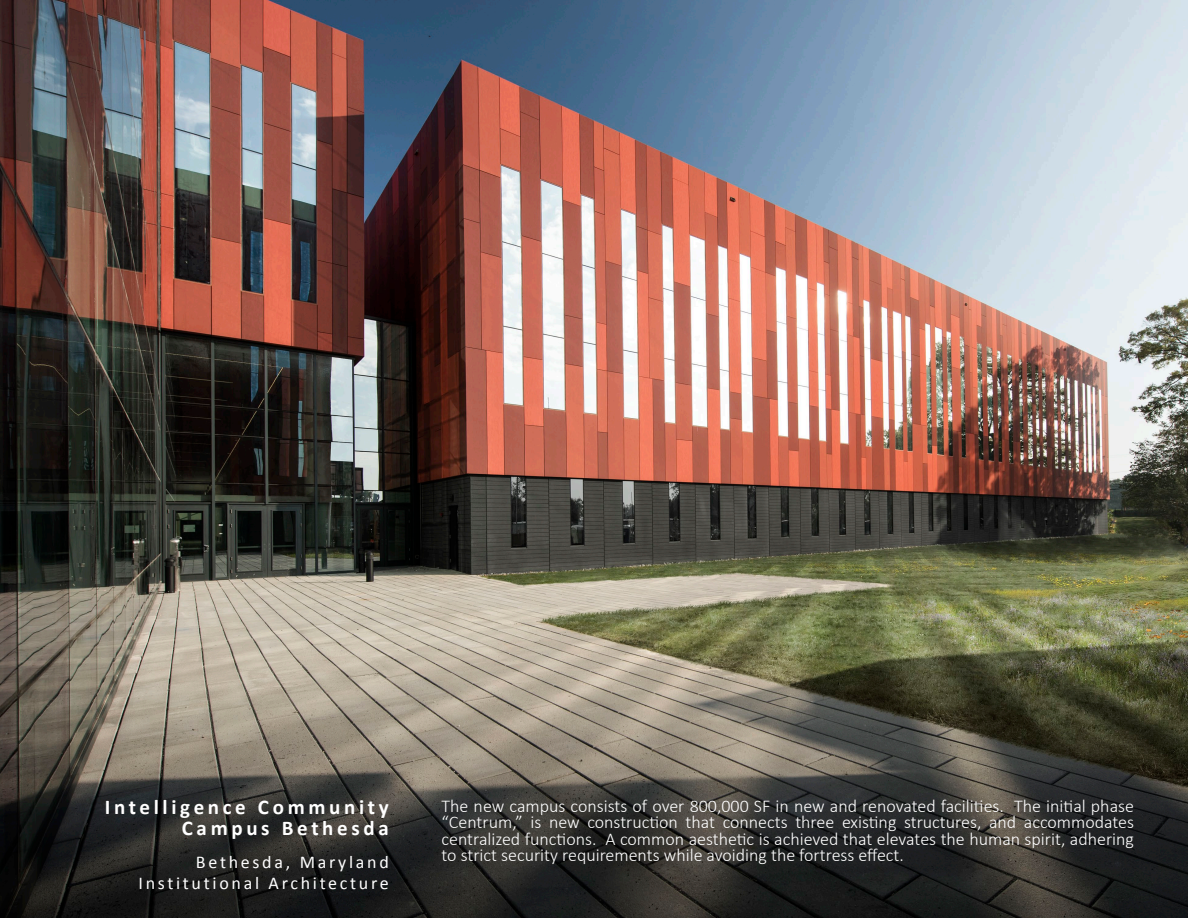
<style>
.page{position:relative;width:1188px;height:918px;background:#fff}
.page>*{position:absolute;margin:0;border:0;box-sizing:border-box;transform-origin:0 0}
.Project_Title{font:700 21px "Calibri";letter-spacing:.175em;color:#fff}
.Body_Text{font:300 18px/16.5px "Calibri";color:#fff;text-align:justify}
.Project_Title-2{font:18px "Calibri";letter-spacing:.15em;color:#fff}
</style>
<div class="page">
<img style="left:0;top:0;width:1188px;height:918px">
<p class="Project_Title" style="left:105px;top:794px;width:286px">Intelligence Community</p>
<p class="Project_Title" style="left:182px;top:815px;width:209px">Campus Bethesda</p>
<p class="Project_Title-2" style="left:196px;top:851px;width:194px">Bethesda, Maryland</p>
<p class="Project_Title-2" style="left:138px;top:872px;width:252px">Institutional Architecture</p>
<p class="Body_Text" style="left:442px;top:797px;width:694px">The new campus consists of over 800,000 SF in new and renovated facilities. The initial phase “Centrum,” is new construction that connects three existing structures, and accommodates centralized functions. A common aesthetic is achieved that elevates the human spirit, adhering to strict security requirements while avoiding the fortress effect.</p>
</div>
